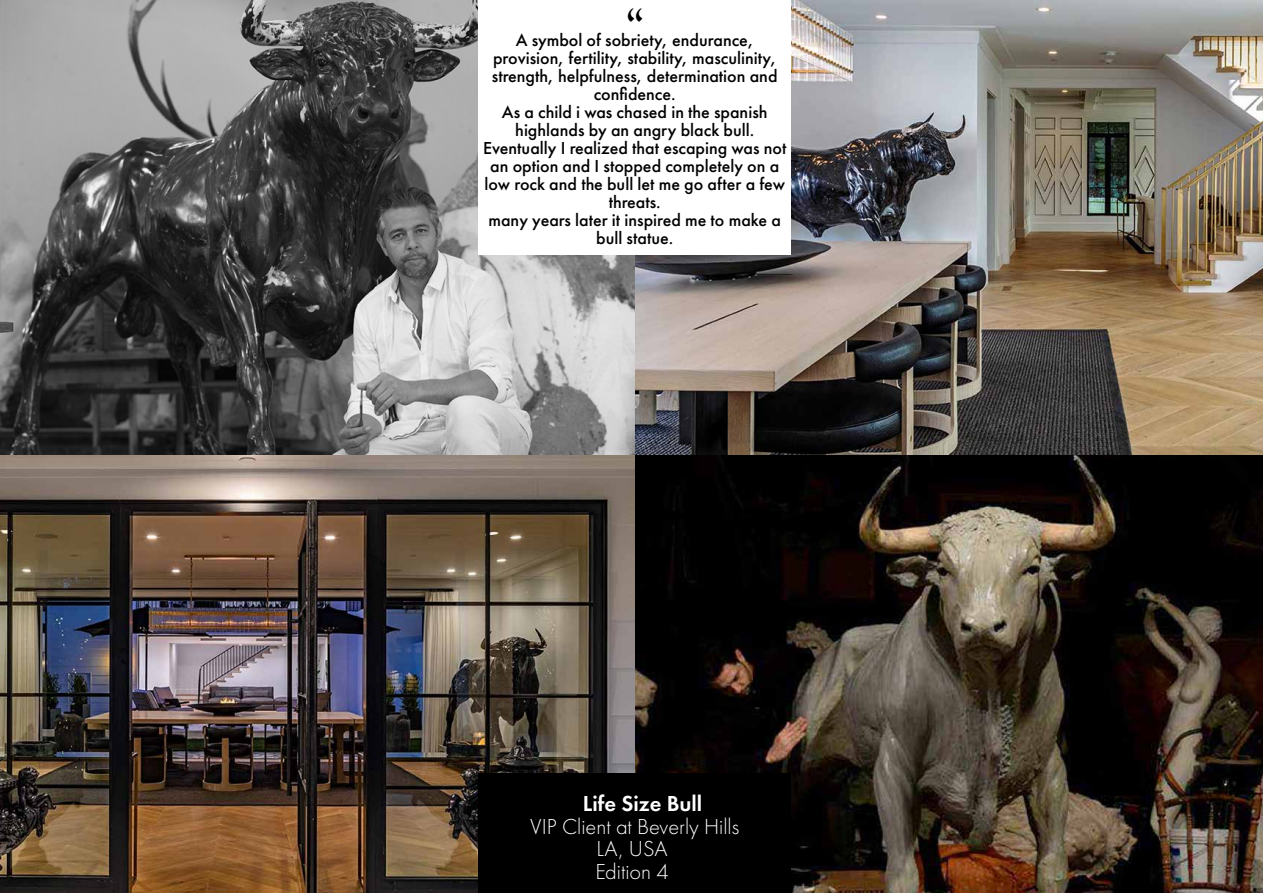
<style>
.page{position:relative;width:1263px;height:893px;background:#fff}
.page>*{position:absolute;margin:0;border:0;box-sizing:border-box;transform-origin:0 0}
.t1{font:49.5px "Goudy Old Style T";color:#000}
.t2{font:300 22.5px/22.5px "Futura PT";color:#fff;text-align:center}
.t3{font:600 22.5px "Futura PT";color:#fff}
.t4{font:500 18px/18px "Futura PT";color:#000;text-align:center}
</style>
<div class="page">
<img style="left:0;top:0;width:1263px;height:893px">
<div style="left:478px;top:774px;width:313px;height:119px;background:#000"></div>
<div style="left:478px;top:0;width:313px;height:254px;background:#fff"></div>
<h1 class="t1" style="left:625px;top:1px;width:21px">“</h1>
<p class="t4" style="left:483px;top:31px;width:305px">A symbol of sobriety, endurance, provision, fertility, stability, masculinity, strength, helpfulness, determination and confidence.<br>As a child i was chased in the spanish highlands by an angry black bull.<br>Eventually I realized that escaping was not an option and I stopped completely on a low rock and the bull let me go after a few threats.<br>many years later it inspired me to make a bull statue.</p>
<p class="t3" style="left:583px;top:789px;width:121px">Life Size Bull</p>
<p class="t2" style="left:530px;top:815px;width:210px">VIP Client at Beverly Hills<br>LA, USA<br>Edition 4</p>
</div>
